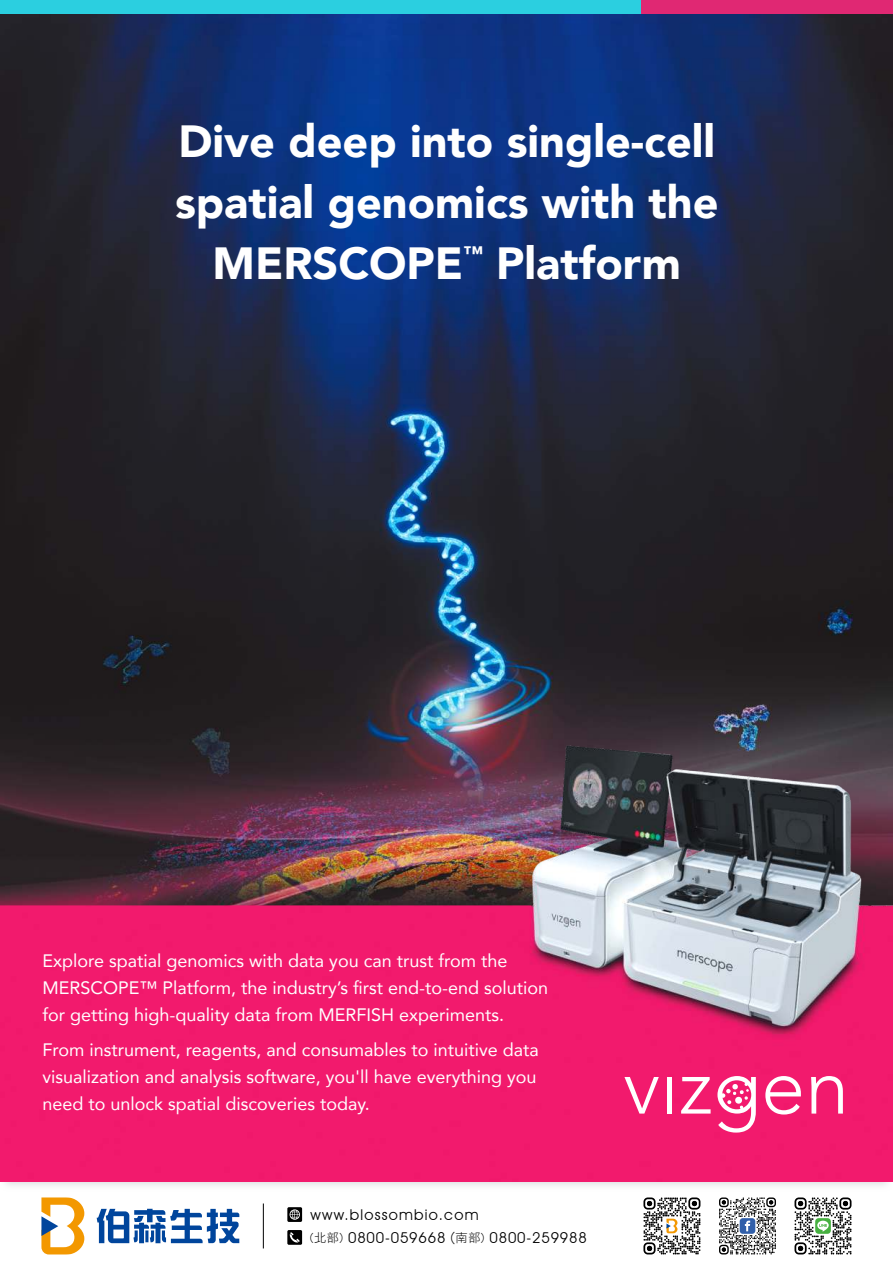
<style>
.page{position:relative;width:893px;height:1263px;background:#fff}
.page>*{position:absolute;margin:0;border:0;box-sizing:border-box;transform-origin:0 0}
.t1{font:900 45px "Avenir";color:#fff}
.t2{font:900 19.5px "Avenir";color:#fff}
.t3{font:18px/27px "Avenir";color:#fff}
.t4{font:14.85px "Avant Garde IT Cby BT";letter-spacing:.055em;color:#000}
.t5{font:14.85px "Avant Garde IT Cby BT";letter-spacing:.085em;color:#000}
.s1{font-family:"DF Hei Std W3";font-size:12.15px}
.s2{font-family:"DF Hei Std W3"}
</style>
<div class="page">
<img style="left:0;top:14px;width:893px;height:732px">
<img style="left:0;top:746px;width:893px;height:436px">
<svg style="left:41px;top:1197px;width:43px;height:57px"></svg>
<svg style="left:97px;top:1209px;width:142px;height:34px"></svg>
<svg style="left:719px;top:1197px;width:57px;height:57px"></svg>
<svg style="left:794px;top:1197px;width:57px;height:57px"></svg>
<svg style="left:643px;top:1197px;width:57px;height:57px"></svg>
<svg style="left:287px;top:1230px;width:15px;height:15px"></svg>
<svg style="left:287px;top:1207px;width:15px;height:15px"></svg>
<hr style="left:263px;top:1203px;width:1px;height:45px;background:#000">
<svg style="left:624px;top:1077px;width:35px;height:36px"></svg>
<div style="left:667px;top:1077px;width:5px;height:36px;background:#fff"></div>
<svg style="left:681px;top:1077px;width:30px;height:36px"></svg>
<svg style="left:765px;top:1076px;width:36px;height:38px"></svg>
<svg style="left:811px;top:1076px;width:32px;height:37px"></svg>
<svg style="left:717px;top:1076px;width:39px;height:56px"></svg>
<div style="left:0;top:0;width:641px;height:14px;background:#2bcfe0"></div>
<div style="left:641px;top:0;width:252px;height:14px;background:#e02873"></div>
<h1 class="t1" style="left:178px;top:112px;width:538px">Dive deep into single-cell</h1>
<h1 class="t1" style="left:175px;top:173px;width:545px">spatial genomics with the</h1>
<h1 class="t1" style="left:213px;top:234px;width:252px">MERSCOPE</h1>
<p class="t2" style="left:463px;top:241px;width:21px">™</p>
<h1 class="t1" style="left:496px;top:234px;width:186px">Platform</h1>
<p class="t3" style="left:43px;top:948px;width:507px">Explore spatial genomics with data you can trust from the<br>MERSCOPE™ Platform, the industry’s first end-to-end solution for getting high-quality data from MERFISH experiments.</p>
<p class="t3" style="left:43px;top:1036px;width:498px">From instrument, reagents, and consumables to intuitive data visualization and analysis software, you'll have everything you need to unlock spatial discoveries today.</p>
<p class="t5" style="left:311px;top:1208px;width:169px">www.blossombio.com</p>
<p class="t4" style="left:310px;top:1231px;width:278px"><span class="s1">(北部)</span> 0800-059668 <span class="s2">(</span><span class="s1">南部)</span> 0800-259988</p>
</div>
